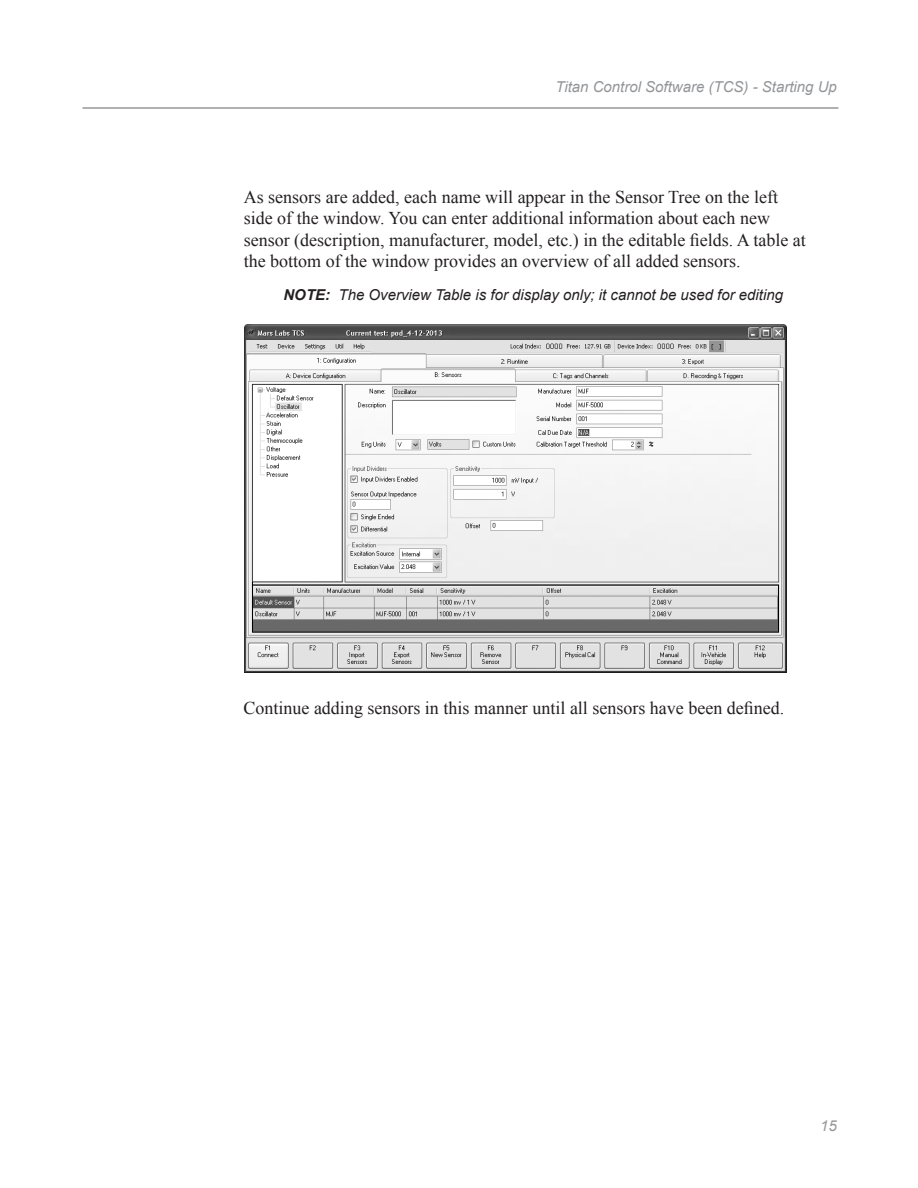
<style>
.page{position:relative;width:918px;height:1188px;background:#fff}
.page>*{position:absolute;margin:0;border:0;box-sizing:border-box;transform-origin:0 0}
.t1{font:18px/21.6px "Times New Roman";color:#231f20}
.t2{font:italic 15px "Arial";color:#231f20}
.t3{font:italic 15px "Arial";color:#939598}
.s1{font-weight:700}
</style>
<div class="page">
<hr style="left:82px;top:107px;width:756px;height:2px;background:#95979a">
<img style="left:244px;top:324px;width:543px;height:348px">
<p class="t3" style="left:555px;top:77px;width:283px">Titan Control Software (TCS) - Starting Up</p>
<p class="t1" style="left:244px;top:186px;width:564px">As sensors are added, each name will appear in the Sensor Tree on the left side of the window. You can enter additional information about each new sensor (description, manufacturer, model, etc.) in the editable fields. A table at the bottom of the window provides an overview of all added sensors.</p>
<p class="t2" style="left:284px;top:285px;width:501px"><span class="s1">NOTE:</span> The Overview Table is for display only; it cannot be used for editing</p>
<p class="t1" style="left:243px;top:697px;width:542px">Continue adding sensors in this manner until all sensors have been defined.</p>
<p class="t3" style="left:820px;top:1116px;width:18px">15</p>
</div>
